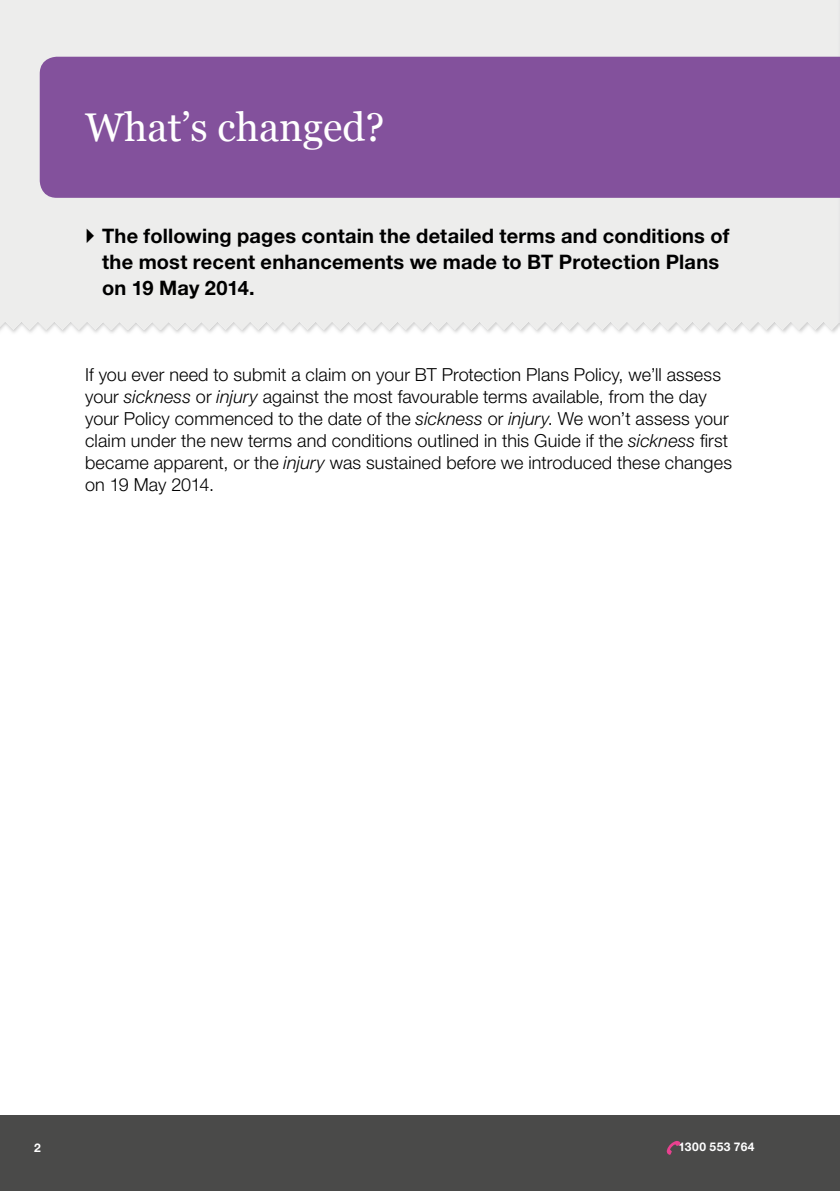
<style>
.page{position:relative;width:840px;height:1191px;background:#fff}
.page>*{position:absolute;margin:0;border:0;box-sizing:border-box;transform-origin:0 0}
.t1{font:40px "Georgia";color:#fff}
.t2{font:700 20px/26px "Helvetica Neue LT Std";letter-spacing:.01em;color:#000}
.t3{font:300 18px/22px "Helvetica Neue LT Std";letter-spacing:.005em;color:#000}
.t4{font:700 12px "Helvetica Neue LT Std";letter-spacing:.045em;color:#fff}
.s1{font-style:italic}
</style>
<div class="page">
<div style="left:0;top:1115px;width:839px;height:76px;background:#4a4a49"></div>
<div style="left:0;top:0;width:837px;height:330px;background:#ededec"></div>
<svg style="left:837px;top:0;width:3px;height:331px"></svg>
<svg style="left:666px;top:1141px;width:14px;height:13px"></svg>
<div style="left:40px;top:57px;width:799px;height:141px;background:#83519c"></div>
<svg style="left:87px;top:228px;width:7px;height:15px"></svg>
<h1 class="t1" style="left:85px;top:98px;width:301px">What’s changed?</h1>
<p class="t2" style="left:102px;top:222px;width:628px">The following pages contain the detailed terms and conditions of the most recent enhancements we made to BT Protection Plans on 19 May 2014.</p>
<p class="t3" style="left:85px;top:363px;width:648px">If you ever need to submit a claim on your BT Protection Plans Policy, we’ll assess your <span class="s1">sickness</span> or <span class="s1">injury</span> against the most favourable terms available, from the day your Policy commenced to the date of the <span class="s1">sickness</span> or <span class="s1">injury</span>. We won’t assess your claim under the new terms and conditions outlined in this Guide if the <span class="s1">sickness</span> first became apparent, or the <span class="s1">injury</span> was sustained before we introduced these changes on 19 May 2014.</p>
<p class="t4" style="left:34px;top:1140px;width:8px">2</p>
<p class="t4" style="left:678px;top:1139px;width:78px">1300 553 764</p>
</div>
